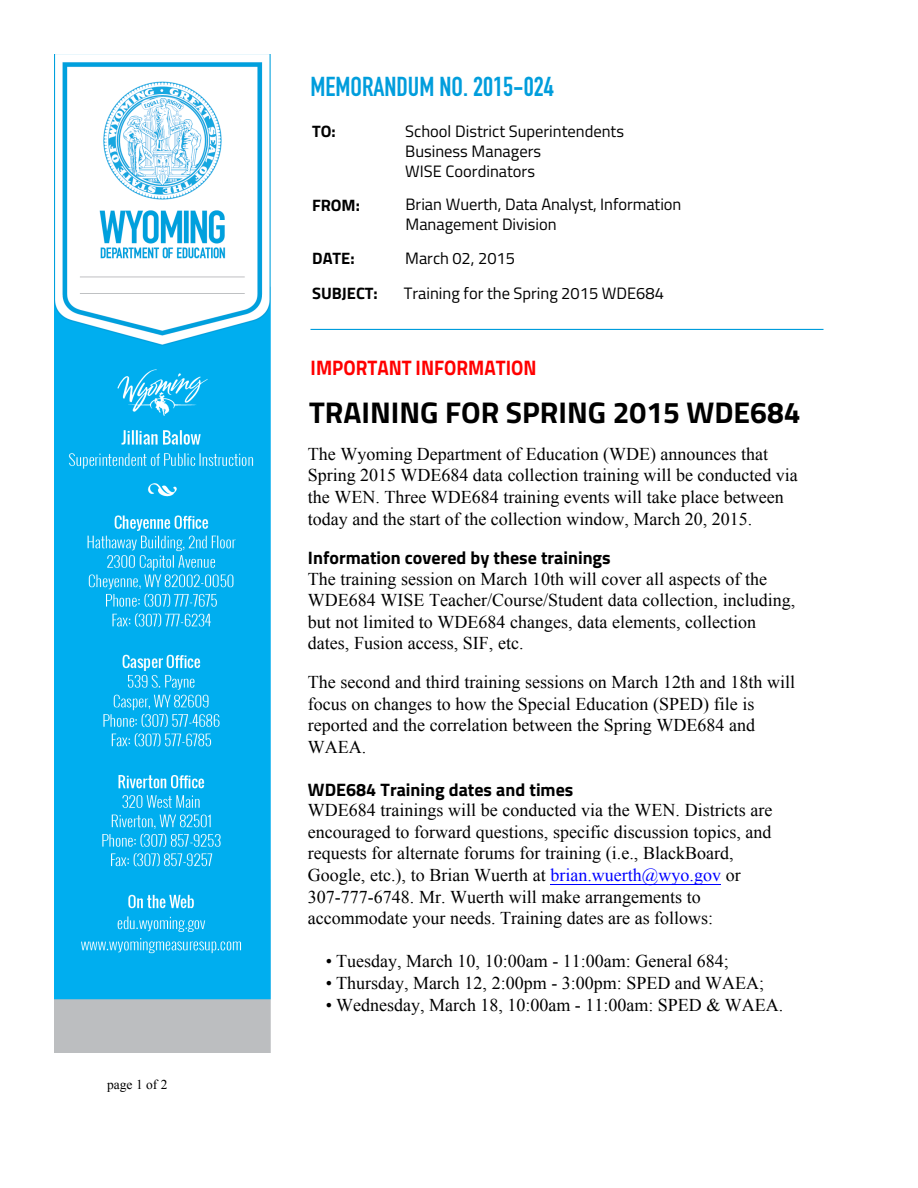
<style>
.page{position:relative;width:918px;height:1188px;background:#fff}
.page>*{position:absolute;margin:0;border:0;box-sizing:border-box;transform-origin:0 0}
.t1{font:700 30px "Titillium Web";color:#000}
.t2{font:27px "DIN Engschrift Std";color:#009ddc}
.t3{font:700 21px "Titillium Web";color:#f00;scale:.9 1}
.t4{font:18px/21.6px "Times New Roman";color:#000}
.t5{font:700 18px "Titillium Web";color:#000}
.t6{font:16.5px/19.8px "Titillium Web";color:#000}
.t7{font:700 16.5px "Titillium Web";color:#000}
.t8{font:13.5px "Times New Roman";color:#000}
.s1{color:#00f}
</style>
<div class="page">
<hr style="left:310px;top:329px;width:514px;height:1px;background:#009ddc">
<img style="left:54px;top:54px;width:216px;height:999px">
<hr style="left:550px;top:884px;width:171px;height:1px;background:#00f">
<p class="t8" style="left:107px;top:1075px;width:62px">page 1 of 2</p>
<h2 class="t2" style="left:310px;top:70px;width:245px">MEMORANDUM NO. 2015-024</h2>
<p class="t7" style="left:312px;top:119px;width:25px">TO:</p>
<p class="t6" style="left:405px;top:120px;width:220px">School District Superintendents<br>Business Managers<br>WISE Coordinators</p>
<p class="t7" style="left:312px;top:192px;width:49px">FROM:</p>
<p class="t6" style="left:405px;top:194px;width:277px">Brian Wuerth, Data Analyst, Information<br>Management Division</p>
<p class="t7" style="left:312px;top:245px;width:44px">DATE:</p>
<p class="t6" style="left:405px;top:247px;width:111px">March 02, 2015</p>
<p class="t7" style="left:312px;top:281px;width:67px">SUBJECT:</p>
<p class="t6" style="left:404px;top:283px;width:262px">Training for the Spring 2015 WDE684</p>
<p class="t3" style="left:311px;top:351px;width:253px">IMPORTANT INFORMATION</p>
<h1 class="t1" style="left:309px;top:389px;width:493px">TRAINING FOR SPRING 2015 WDE684</h1>
<p class="t4" style="left:308px;top:443px;width:491px">The Wyoming Department of Education (WDE) announces that Spring 2015 WDE684 data collection training will be conducted via the WEN. Three WDE684 training events will take place between today and the start of the collection window, March 20, 2015.</p>
<p class="t5" style="left:308px;top:544px;width:304px">Information covered by these trainings</p>
<p class="t4" style="left:308px;top:568px;width:489px">The training session on March 10th will cover all aspects of the WDE684 WISE Teacher/Course/Student data collection, including, but not limited to WDE684 changes, data elements, collection dates, Fusion access, SIF, etc.</p>
<p class="t4" style="left:308px;top:671px;width:489px">The second and third training sessions on March 12th and 18th will focus on changes to how the Special Education (SPED) file is reported and the correlation between the Spring WDE684 and WAEA.</p>
<p class="t5" style="left:308px;top:776px;width:267px">WDE684 Training dates and times</p>
<p class="t4" style="left:308px;top:799px;width:466px">WDE684 trainings will be conducted via the WEN. Districts are encouraged to forward questions, specific discussion topics, and requests for alternate forums for training (i.e., BlackBoard, Google, etc.), to Brian Wuerth at <span class="s1">brian.wuerth@wyo.gov</span> or 307-777-6748. Mr. Wuerth will make arrangements to accommodate your needs. Training dates are as follows:</p>
<p class="t4" style="left:326px;top:950px;width:405px">• Tuesday, March 10, 10:00am - 11:00am: General 684;</p>
<p class="t4" style="left:326px;top:972px;width:440px">• Thursday, March 12, 2:00pm - 3:00pm: SPED and WAEA;</p>
<p class="t4" style="left:326px;top:994px;width:459px">• Wednesday, March 18, 10:00am - 11:00am: SPED &amp; WAEA.</p>
</div>
